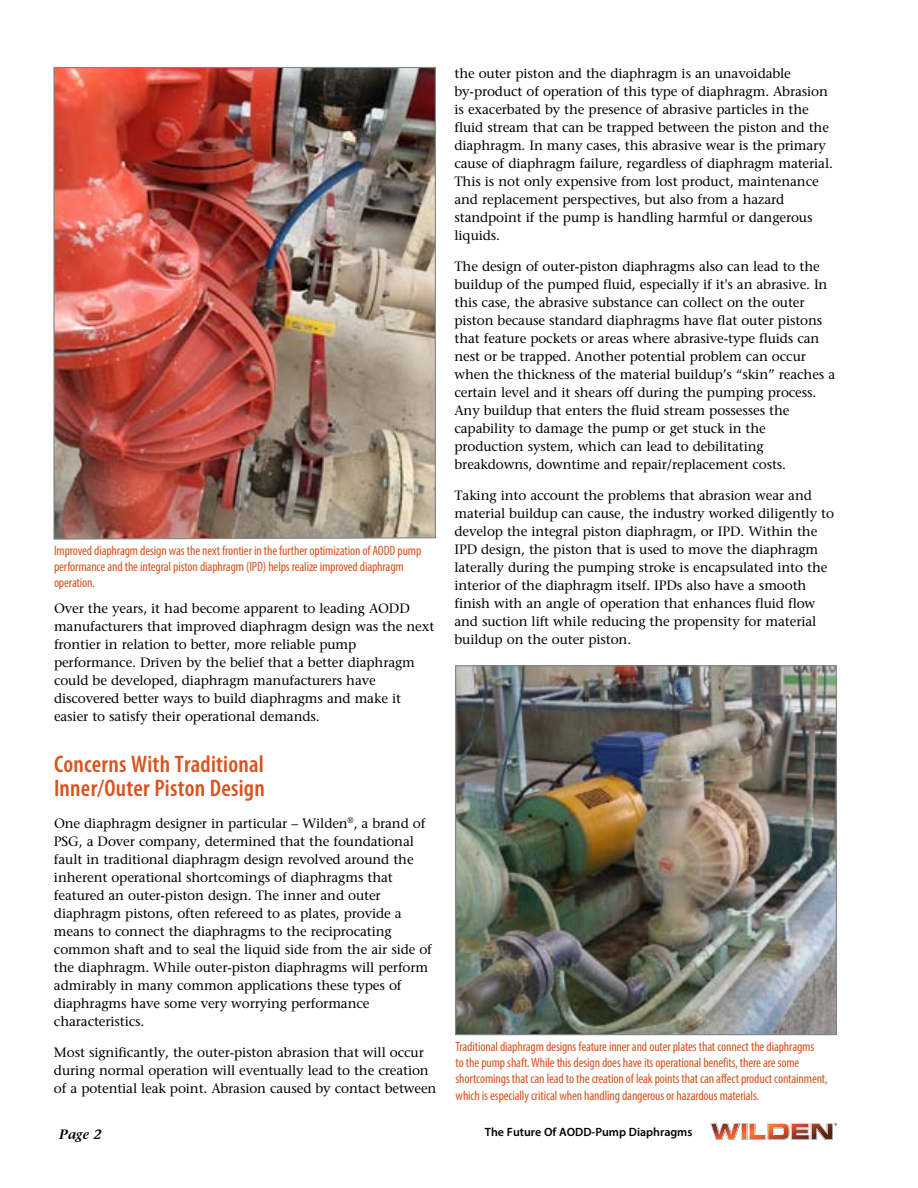
<style>
.page{position:relative;width:918px;height:1188px;background:#fff}
.page>*{position:absolute;margin:0;border:0;box-sizing:border-box;transform-origin:0 0}
.t1{font:600 condensed 24px/24px "Myriad Pro";letter-spacing:.01em;color:#d9531e}
.t2{font:13.5px/18px "Stone Serif";letter-spacing:-.01em;color:#000}
.t3{font:condensed 13.5px/16.2px "Myriad Pro";letter-spacing:-.01em;color:#d9531e}
.t4{font:italic 600 13.5px "Stone Serif";color:#000}
.t5{font:600 12px "Myriad Pro";color:#000}
</style>
<div class="page">
<svg style="left:710px;top:1123px;width:127px;height:17px"></svg>
<img style="left:53px;top:67px;width:383px;height:473px">
<img style="left:457px;top:667px;width:378px;height:366px">
<div style="left:455px;top:665px;width:382px;height:370px;border:1px solid #7e868c"></div>
<p class="t3" style="left:54px;top:542px;width:369px">Improved diaphragm design was the next frontier in the further optimization of AODD pump performance and the integral piston diaphragm (IPD) helps realize improved diaphragm operation.</p>
<p class="t2" style="left:54px;top:599px;width:382px">Over the years, it had become apparent to leading AODD manufacturers that improved diaphragm design was the next frontier in relation to better, more reliable pump performance. Driven by the belief that a better diaphragm could be developed, diaphragm manufacturers have discovered better ways to build diaphragms and make it easier to satisfy their operational demands.</p>
<h1 class="t1" style="left:54px;top:753px;width:212px">Concerns With Traditional<br>Inner/Outer Piston Design</h1>
<p class="t2" style="left:54px;top:814px;width:379px">One diaphragm designer in particular – Wilden<sup>®</sup>, a brand of PSG, a Dover company, determined that the foundational fault in traditional diaphragm design revolved around the inherent operational shortcomings of diaphragms that featured an outer-piston design. The inner and outer diaphragm pistons, often refereed to as plates, provide a means to connect the diaphragms to the reciprocating common shaft and to seal the liquid side from the air side of the diaphragm. While outer-piston diaphragms will perform admirably in many common applications these types of diaphragms have some very worrying performance characteristics.</p>
<p class="t2" style="left:54px;top:1043px;width:384px">Most significantly, the outer-piston abrasion that will occur during normal operation will eventually lead to the creation of a potential leak point. Abrasion caused by contact between</p>
<p class="t2" style="left:454px;top:64px;width:380px">the outer piston and the diaphragm is an unavoidable by-product of operation of this type of diaphragm. Abrasion is exacerbated by the presence of abrasive particles in the fluid stream that can be trapped between the piston and the diaphragm. In many cases, this abrasive wear is the primary cause of diaphragm failure, regardless of diaphragm material.<br>This is not only expensive from lost product, maintenance and replacement perspectives, but also from a hazard standpoint if the pump is handling harmful or dangerous liquids.</p>
<p class="t2" style="left:454px;top:257px;width:382px">The design of outer-piston diaphragms also can lead to the buildup of the pumped fluid, especially if it's an abrasive. In this case, the abrasive substance can collect on the outer piston because standard diaphragms have flat outer pistons that feature pockets or areas where abrasive-type fluids can nest or be trapped. Another potential problem can occur when the thickness of the material buildup’s “skin” reaches a certain level and it shears off during the pumping process.<br>Any buildup that enters the fluid stream possesses the capability to damage the pump or get stuck in the production system, which can lead to debilitating breakdowns, downtime and repair/replacement costs.</p>
<p class="t2" style="left:454px;top:487px;width:381px">Taking into account the problems that abrasion wear and material buildup can cause, the industry worked diligently to develop the integral piston diaphragm, or IPD. Within the IPD design, the piston that is used to move the diaphragm laterally during the pumping stroke is encapsulated into the interior of the diaphragm itself. IPDs also have a smooth finish with an angle of operation that enhances fluid flow and suction lift while reducing the propensity for material buildup on the outer piston.</p>
<p class="t3" style="left:456px;top:1038px;width:374px">Traditional diaphragm designs feature inner and outer plates that connect the diaphragms<br>to the pump shaft. While this design does have its operational benefits, there are some shortcomings that can lead to the creation of leak points that can affect product containment, which is especially critical when handling dangerous or hazardous materials.</p>
<p class="t4" style="left:59px;top:1126px;width:44px">Page 2</p>
<p class="t5" style="left:485px;top:1124px;width:209px">The Future Of AODD-Pump Diaphragms</p>
</div>
